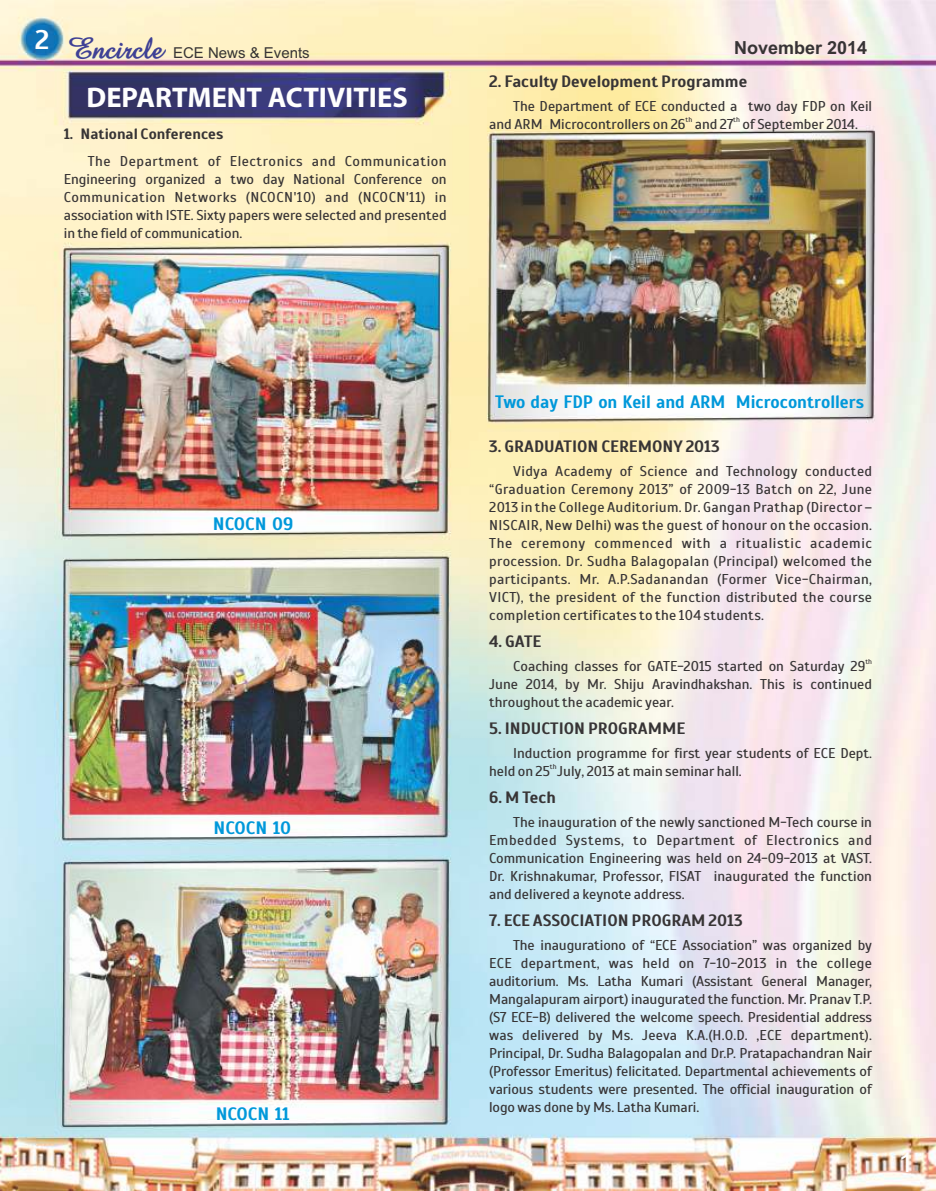
<style>
.page{position:relative;width:936px;height:1191px;background:#fff}
.page>*{position:absolute;margin:0;border:0;box-sizing:border-box;transform-origin:0 0}
.t1{font:700 28.5px "Myriad Pro";color:#fefefe}
.t2{font:27px "Arial";color:#fefefe}
.t3{font:700 27px "Scada";color:#fefefe}
.t4{font:700 18px "Scada";color:#0098da;scale:.95 1}
.t5{font:700 18px "Scada";color:#0098da}
.t6{font:700 18px "Arial";color:#373435}
.t7{font:700 16.5px "Scada";color:#373435}
.t8{font:15px "Arial";color:#373435}
.t9{font:700 15px "Scada";color:#373435}
.t10{font:14.25px/18px "Scada";color:#373435;text-align:justify}
.t11{font:7.2px "Scada";color:#373435}
.s1{font-family:"Amaze";font-weight:700;font-size:30px;color:#3e4095}
</style>
<div class="page">
<img style="left:0;top:0;width:935px;height:1191px">
<h2 class="t3" style="left:35px;top:23px;width:15px">2</h2>
<p class="t6" style="left:734px;top:41px;width:135px">November 2014</p>
<p class="t8" style="left:68px;top:47px;width:243px"><span class="s1">Encircle</span> ECE News &amp; Events</p>
<h1 class="t1" style="left:86px;top:86px;width:323px">DEPARTMENT ACTIVITIES</h1>
<p class="t9" style="left:64px;top:124px;width:161px">1. National Conferences</p>
<p class="t10" style="left:64px;top:152px;width:384px;text-indent:24px">The Department of Electronics and Communication Engineering organized a two day National Conference on Communication Networks (NCOCN'10) and (NCOCN'11) in association with ISTE. Sixty papers were selected and presented in the field of communication.</p>
<p class="t7" style="left:489px;top:71px;width:259px">2. Faculty Development Programme</p>
<p class="t10" style="left:513px;top:98px;width:360px">The Department of ECE conducted a two day FDP on Keil</p>
<p class="t11" style="left:685px;top:115px;width:8px">th</p>
<p class="t11" style="left:733px;top:115px;width:8px">th</p>
<p class="t10" style="left:489px;top:116px;width:370px">and ARM Microcontrollers on 26 and 27 of September 2014.</p>
<p class="t5" style="left:213px;top:513px;width:82px">NCOCN 09</p>
<p class="t5" style="left:214px;top:816px;width:79px">NCOCN 10</p>
<p class="t5" style="left:216px;top:1102px;width:75px">NCOCN 11</p>
<p class="t4" style="left:495px;top:391px;width:389px">Two day FDP on Keil and ARM Microcontrollers</p>
<p class="t7" style="left:489px;top:436px;width:232px">3. GRADUATION CEREMONY 2013</p>
<p class="t10" style="left:489px;top:462px;width:384px;text-indent:24px">Vidya Academy of Science and Technology conducted “Graduation Ceremony 2013” of 2009-13 Batch on 22, June 2013 in the College Auditorium. Dr. Gangan Prathap (Director – NISCAIR, New Delhi) was the guest of honour on the occasion.<br>The ceremony commenced with a ritualistic academic procession. Dr. Sudha Balagopalan (Principal) welcomed the participants. Mr. A.P.Sadanandan (Former Vice-Chairman, VICT), the president of the function distributed the course completion certificates to the 104 students.</p>
<p class="t7" style="left:489px;top:631px;width:53px">4. GATE</p>
<p class="t11" style="left:865px;top:657px;width:8px">th</p>
<p class="t10" style="left:489px;top:657px;width:384px;text-align:left;text-indent:24px">Coaching classes for GATE-2015 started on Saturday 29<br>June 2014, by Mr. Shiju Aravindhakshan. This is continued throughout the academic year.</p>
<p class="t7" style="left:489px;top:718px;width:197px">5. INDUCTION PROGRAMME</p>
<p class="t10" style="left:513px;top:744px;width:360px">Induction programme for first year students of ECE Dept.</p>
<p class="t11" style="left:550px;top:762px;width:8px">th</p>
<p class="t10" style="left:489px;top:762px;width:254px">held on 25 July, 2013 at main seminar hall.</p>
<p class="t7" style="left:489px;top:787px;width:68px">6. M Tech</p>
<p class="t10" style="left:489px;top:813px;width:384px;text-indent:24px">The inauguration of the newly sanctioned M-Tech course in Embedded Systems, to Department of Electronics and Communication Engineering was held on 24-09-2013 at VAST.<br>Dr. Krishnakumar, Professor, FISAT inaugurated the function and delivered a keynote address.</p>
<p class="t7" style="left:489px;top:910px;width:255px">7. ECE ASSOCIATION PROGRAM 2013</p>
<p class="t10" style="left:489px;top:936px;width:384px;text-indent:24px">The inaugurationo of “ECE Association” was organized by ECE department, was held on 7-10-2013 in the college auditorium. Ms. Latha Kumari (Assistant General Manager, Mangalapuram airport) inaugurated the function. Mr. Pranav T.P. (S7 ECE-B) delivered the welcome speech. Presidential address was delivered by Ms. Jeeva K.A.(H.O.D. ,ECE department).<br>Principal, Dr. Sudha Balagopalan and Dr.P. Pratapachandran Nair (Professor Emeritus) felicitated. Departmental achievements of various students were presented. The official inauguration of logo was done by Ms. Latha Kumari.</p>
<h2 class="t2" style="left:898px;top:1152px;width:17px">1</h2>
</div>
